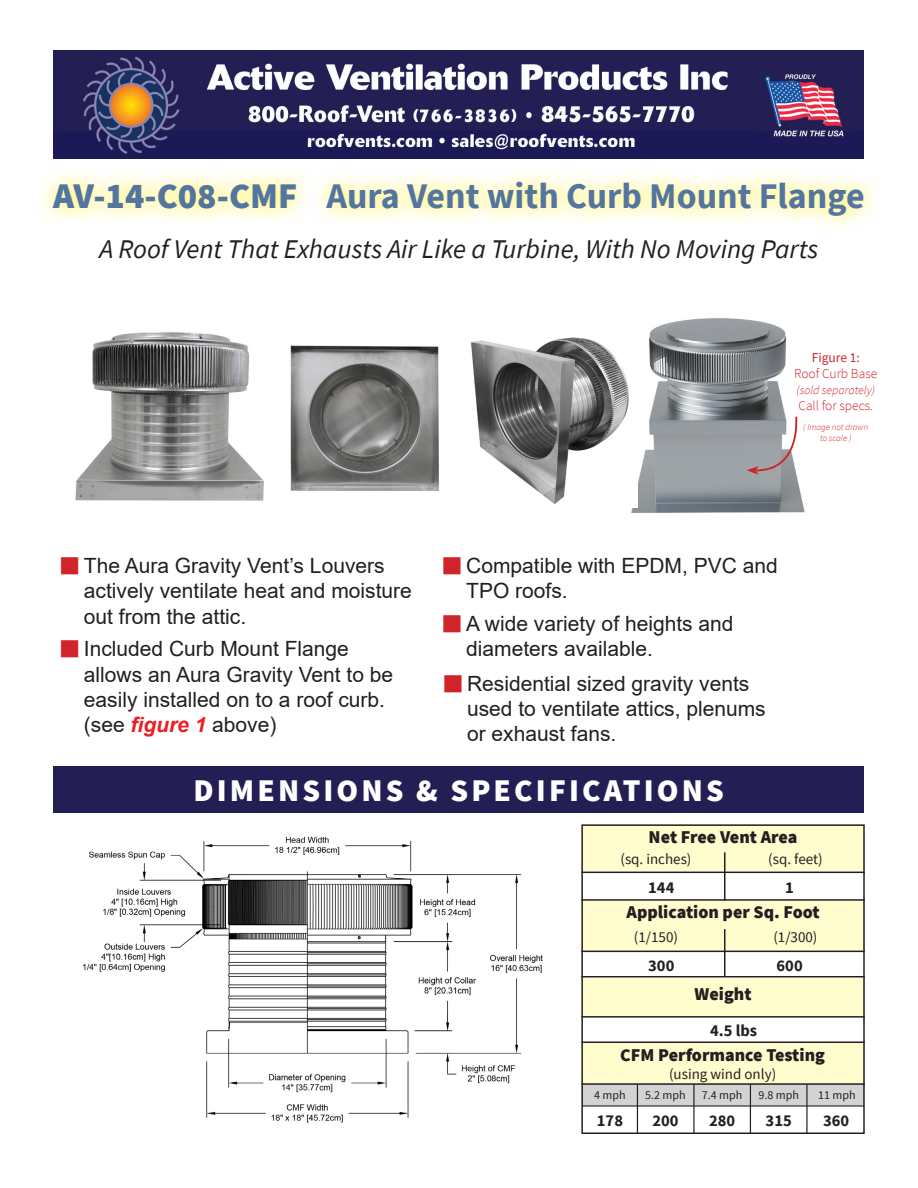
<style>
.page{position:relative;width:918px;height:1188px;background:#fff}
.page>*{position:absolute;margin:0;border:0;box-sizing:border-box;transform-origin:0 0}
.t1{font:700 36px "Source Sans Pro";color:#54759f}
.t2{font:900 36px "Source Sans Pro";color:#54759f}
.t3{font:900 31.5px "Source Sans Pro";letter-spacing:.1em;color:#fff}
.t4{font:italic 27px "Source Sans Pro";color:#231f20}
.t5{font:21px/25.2px "Arial";color:#231f20}
.t6{font:900 18px "Source Sans Pro";color:#231f20}
.t7{font:700 16.5px "Source Sans Pro";color:#231f20}
.t8{font:15px "Source Sans Pro";color:#231f20}
.t9{font:300 13.5px "Source Sans Pro";color:#d1232a}
.t10{font:13.5px "Source Sans Pro";color:#d1232a}
.t11{font:12px "Source Sans Pro";color:#231f20}
.t12{font:italic 300 12px "Source Sans Pro";color:#d1232a}
.t13{font:italic 300 9px/10.8px "Source Sans Pro";color:#d1232a;text-align:center}
.s1{font-family:"Source Sans Pro";font-weight:300;font-style:italic;color:#d1232a}
.s2{font-weight:700;font-style:italic;color:#ee1d23}
</style>
<div class="page">
<div style="left:581px;top:824px;width:284px;height:47px;background:#fffccd"></div>
<div style="left:581px;top:901px;width:284px;height:50px;background:#fffccd"></div>
<div style="left:581px;top:978px;width:284px;height:38px;background:#fffccd"></div>
<div style="left:581px;top:1042px;width:284px;height:42px;background:#fffccd"></div>
<div style="left:53px;top:766px;width:811px;height:47px;background:#231e54"></div>
<div style="left:581px;top:824px;width:284px;height:310px;border:2px solid #231f20"></div>
<hr style="left:581px;top:872px;width:284px;height:1px;background:#231f20">
<hr style="left:581px;top:951px;width:284px;height:1px;background:#231f20">
<hr style="left:581px;top:1016px;width:284px;height:2px;background:#231f20">
<hr style="left:581px;top:1042px;width:284px;height:1px;background:#231f20">
<hr style="left:724px;top:929px;width:1px;height:48px;background:#231f20">
<hr style="left:724px;top:852px;width:1px;height:49px;background:#231f20">
<hr style="left:581px;top:899px;width:284px;height:2px;background:#231f20">
<hr style="left:581px;top:976px;width:284px;height:1px;background:#231f20">
<hr style="left:581px;top:1083px;width:284px;height:2px;background:#231f20">
<div style="left:582px;top:1084px;width:282px;height:21px;background:#d3d3d3"></div>
<hr style="left:637px;top:1084px;width:1px;height:50px;background:#231f20">
<hr style="left:693px;top:1084px;width:2px;height:50px;background:#231f20">
<hr style="left:750px;top:1084px;width:1px;height:50px;background:#231f20">
<hr style="left:806px;top:1084px;width:2px;height:50px;background:#231f20">
<hr style="left:582px;top:1105px;width:282px;height:2px;background:#231f20">
<div style="left:308px;top:164px;width:575px;height:71px;background:#fff101;opacity:.75"></div>
<img style="left:54px;top:50px;width:810px;height:108px">
<img style="left:631px;top:318px;width:174px;height:195px">
<svg style="left:747px;top:415px;width:54px;height:60px"></svg>
<div style="left:34px;top:165px;width:281px;height:63px;background:#fff101;opacity:.75"></div>
<img style="left:83px;top:836px;width:460px;height:287px">
<img style="left:75px;top:332px;width:189px;height:169px">
<img style="left:290px;top:345px;width:149px;height:146px">
<img style="left:471px;top:331px;width:167px;height:176px">
<p class="t2" style="left:53px;top:171px;width:246px">AV-14-C08-CMF</p>
<h1 class="t1" style="left:327px;top:172px;width:540px">Aura Vent with Curb Mount Flange</h1>
<p class="t4" style="left:100px;top:232px;width:720px">A Roof Vent That Exhausts Air Like a Turbine, With No Moving Parts</p>
<p class="t10" style="left:812px;top:349px;width:50px">Figure 1:</p>
<p class="t9" style="left:794px;top:365px;width:85px">Roof Curb Base</p>
<p class="t12" style="left:797px;top:383px;width:80px">(sold separately)</p>
<p class="t9" style="left:798px;top:398px;width:76px">Call for specs.</p>
<p class="t13" style="left:803px;top:422px;width:67px">( Image not drawn to scale )</p>
<p class="t5" style="left:84px;top:553px;width:329px;text-indent:-24px"><span class="s1">■</span> The Aura Gravity Vent’s Louvers actively ventilate heat and moisture out from the attic.</p>
<p class="t5" style="left:84px;top:636px;width:311px;text-indent:-24px"><span class="s1">■</span> Included Curb Mount Flange allows an Aura Gravity Vent to be easily installed on to a roof curb. (see <span class="s2">figure 1</span> above)</p>
<p class="t5" style="left:466px;top:553px;width:313px;text-indent:-24px"><span class="s1">■</span> Compatible with EPDM, PVC and<br>TPO roofs.</p>
<p class="t5" style="left:466px;top:611px;width:269px;text-indent:-24px"><span class="s1">■</span> A wide variety of heights and diameters available.</p>
<p class="t5" style="left:467px;top:671px;width:300px;text-indent:-24px"><span class="s1">■</span> Residential sized gravity vents used to ventilate attics, plenums or exhaust fans.</p>
<h2 class="t3" style="left:193px;top:769px;width:532px">DIMENSIONS &amp; SPECIFICATIONS</h2>
<p class="t6" style="left:649px;top:825px;width:150px">Net Free Vent Area</p>
<p class="t8" style="left:620px;top:849px;width:73px">(sq. inches)</p>
<p class="t7" style="left:648px;top:876px;width:28px">144</p>
<p class="t8" style="left:768px;top:849px;width:56px">(sq. feet)</p>
<p class="t7" style="left:785px;top:876px;width:10px">1</p>
<p class="t6" style="left:626px;top:899px;width:195px">Application per Sq. Foot</p>
<p class="t8" style="left:634px;top:927px;width:46px">(1/150)</p>
<p class="t7" style="left:648px;top:954px;width:28px">300</p>
<p class="t6" style="left:695px;top:981px;width:58px">Weight</p>
<p class="t7" style="left:710px;top:1019px;width:49px">4.5 lbs</p>
<p class="t8" style="left:773px;top:927px;width:46px">(1/300)</p>
<p class="t7" style="left:777px;top:954px;width:28px">600</p>
<p class="t6" style="left:620px;top:1042px;width:206px">CFM Performance Testing</p>
<p class="t8" style="left:669px;top:1064px;width:109px">(using wind only)</p>
<p class="t11" style="left:594px;top:1087px;width:33px">4 mph</p>
<p class="t11" style="left:645px;top:1087px;width:42px">5.2 mph</p>
<p class="t11" style="left:702px;top:1087px;width:42px">7.4 mph</p>
<p class="t11" style="left:758px;top:1087px;width:42px">9.8 mph</p>
<p class="t11" style="left:818px;top:1087px;width:39px">11 mph</p>
<p class="t7" style="left:597px;top:1109px;width:28px">178</p>
<p class="t7" style="left:652px;top:1109px;width:28px">200</p>
<p class="t7" style="left:709px;top:1109px;width:28px">280</p>
<p class="t7" style="left:766px;top:1109px;width:28px">315</p>
<p class="t7" style="left:823px;top:1109px;width:28px">360</p>
</div>
